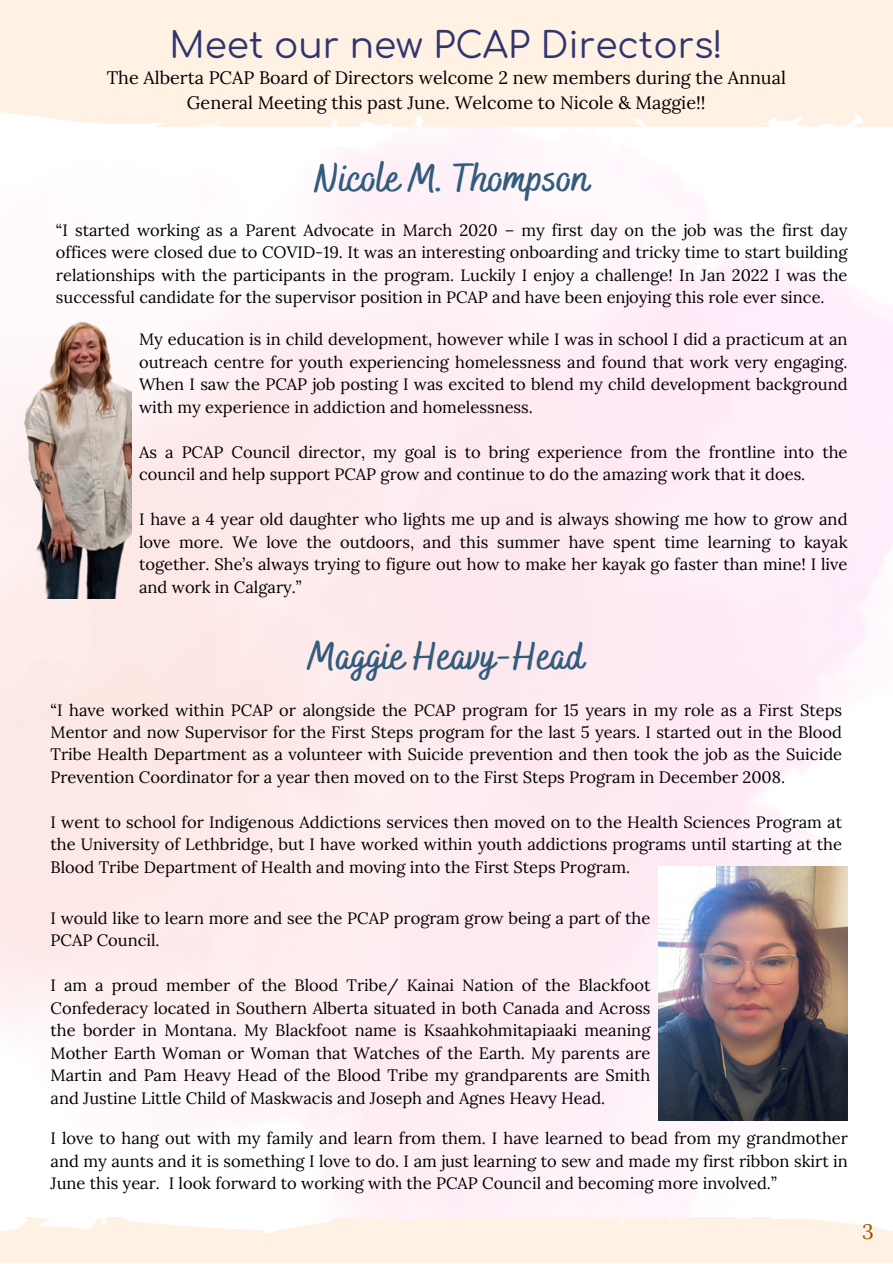
<style>
.page{position:relative;width:893px;height:1264px;background:#fff}
.page>*{position:absolute;margin:0;border:0;box-sizing:border-box;transform-origin:0 0}
.t1{font:700 40.5px "Bakerie Smooth";color:#315c7b}
.t2{font:36px "Comfortaa";color:#31356e}
.t3{font:21px "Lora";color:#994e0b}
.t4{font:18px/24.8px "Lora";color:#000;text-align:center}
.t5{font:16.5px/22.5px "Lora";color:#000;text-align:justify}
</style>
<div class="page">
<img style="left:0;top:126px;width:892px;height:1091px">
<div style="left:0;top:0;width:892px;height:126px;background:#fff1e4"></div>
<svg style="left:745px;top:1171px;width:18px;height:18px"></svg>
<svg style="left:0;top:1217px;width:892px;height:45px;background:#fef2e6"></svg>
<img style="left:22px;top:280px;width:110px;height:318px">
<img style="left:658px;top:866px;width:189px;height:254px">
<p class="t2" style="left:169px;top:26px;width:555px">Meet our new PCAP Directors!</p>
<p class="t4" style="left:107px;top:65px;width:680px">The Alberta PCAP Board of Directors welcome 2 new members during the Annual<br>General Meeting this past June. Welcome to Nicole &amp; Maggie!!</p>
<p class="t1" style="left:313px;top:154px;width:277px">Nicole M. Thompson</p>
<p class="t5" style="left:56px;top:218px;width:793px">“I started working as a Parent Advocate in March 2020 – my first day on the job was the first day offices were closed due to COVID-19. It was an interesting onboarding and tricky time to start building relationships with the participants in the program. Luckily I enjoy a challenge! In Jan 2022 I was the successful candidate for the supervisor position in PCAP and have been enjoying this role ever since.</p>
<p class="t5" style="left:139px;top:328px;width:709px">My education is in child development, however while I was in school I did a practicum at an outreach centre for youth experiencing homelessness and found that work very engaging.<br>When I saw the PCAP job posting I was excited to blend my child development background with my experience in addiction and homelessness.</p>
<p class="t5" style="left:139px;top:440px;width:709px">As a PCAP Council director, my goal is to bring experience from the frontline into the council and help support PCAP grow and continue to do the amazing work that it does.</p>
<p class="t5" style="left:139px;top:508px;width:709px">I have a 4 year old daughter who lights me up and is always showing me how to grow and love more. We love the outdoors, and this summer have spent time learning to kayak together. She’s always trying to figure out how to make her kayak go faster than mine! I live and work in Calgary.”</p>
<p class="t1" style="left:308px;top:631px;width:278px">Maggie Heavy-Head</p>
<p class="t5" style="left:51px;top:698px;width:793px">“I have worked within PCAP or alongside the PCAP program for 15 years in my role as a First Steps Mentor and now Supervisor for the First Steps program for the last 5 years. I started out in the Blood Tribe Health Department as a volunteer with Suicide prevention and then took the job as the Suicide Prevention Coordinator for a year then moved on to the First Steps Program in December 2008.</p>
<p class="t5" style="left:51px;top:810px;width:793px">I went to school for Indigenous Addictions services then moved on to the Health Sciences Program at the University of Lethbridge, but I have worked within youth addictions programs until starting at the Blood Tribe Department of Health and moving into the First Steps Program.</p>
<p class="t5" style="left:51px;top:906px;width:601px">I would like to learn more and see the PCAP program grow being a part of the<br>PCAP Council.</p>
<p class="t5" style="left:51px;top:973px;width:601px">I am a proud member of the Blood Tribe/ Kainai Nation of the Blackfoot Confederacy located in Southern Alberta situated in both Canada and Across the border in Montana. My Blackfoot name is Ksaahkohmitapiaaki meaning Mother Earth Woman or Woman that Watches of the Earth. My parents are Martin and Pam Heavy Head of the Blood Tribe my grandparents are Smith and Justine Little Child of Maskwacis and Joseph and Agnes Heavy Head.</p>
<p class="t5" style="left:51px;top:1126px;width:798px">I love to hang out with my family and learn from them. I have learned to bead from my grandmother and my aunts and it is something I love to do. I am just learning to sew and made my first ribbon skirt in June this year. I look forward to working with the PCAP Council and becoming more involved.”</p>
<p class="t3" style="left:862px;top:1217px;width:13px">3</p>
</div>
